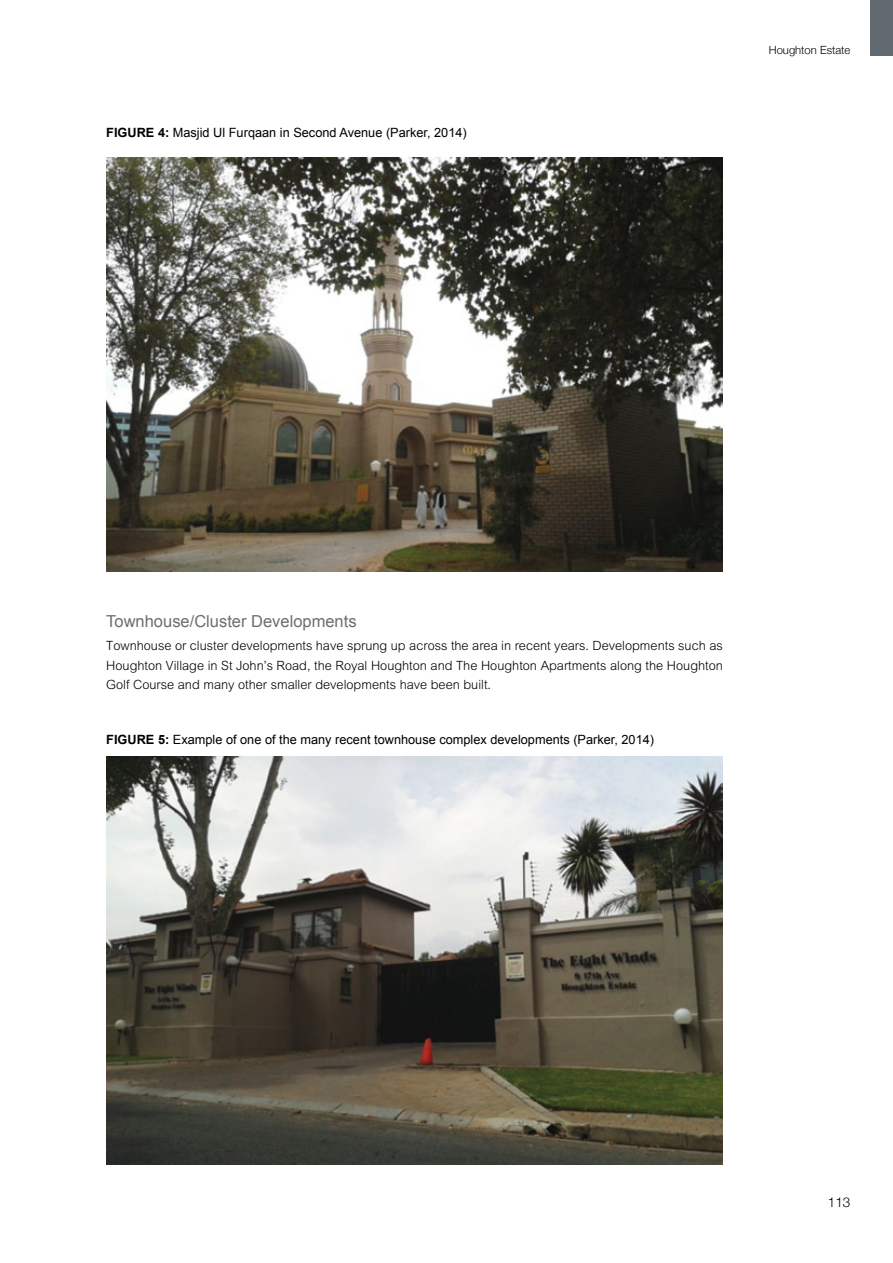
<style>
.page{position:relative;width:893px;height:1263px;background:#fff}
.page>*{position:absolute;margin:0;border:0;box-sizing:border-box;transform-origin:0 0}
.t1{font:16.5px "Arial";color:#6d6e71}
.t2{font:300 13.5px "Helvetica Neue";color:#000}
.t3{font:300 12.75px/19.5px "Arial";color:#000;text-align:justify}
.t4{font:12.75px "Arial";color:#000}
.t5{font:700 12.75px "Arial";color:#000}
.t6{font:300 11.25px "Helvetica Neue";color:#000}
.s1{font-weight:700}
</style>
<div class="page">
<div style="left:870px;top:0;width:23px;height:55px;background:#606a70"></div>
<img style="left:106px;top:157px;width:617px;height:415px">
<img style="left:107px;top:757px;width:615px;height:408px">
<p class="t5" style="left:106px;top:125px;width:17px">FIGUR</p>
<p class="t4" style="left:146px;top:124px;width:322px"><span class="s1">E 4:</span> Masjid Ul Furqaan in Second Avenue (Parker, 2014)</p>
<p class="t6" style="left:769px;top:41px;width:83px">Houghton Estate</p>
<p class="t1" style="left:106px;top:610px;width:252px">Townhouse/Cluster Developments</p>
<p class="t3" style="left:106px;top:636px;width:618px">Townhouse or cluster developments have sprung up across the area in recent years. Developments such as Houghton Village in St John’s Road, the Royal Houghton and The Houghton Apartments along the Houghton Golf Course and many other smaller developments have been built.</p>
<p class="t5" style="left:106px;top:732px;width:17px">FIGUR</p>
<p class="t4" style="left:146px;top:731px;width:510px"><span class="s1">E 5:</span> Example of one of the many recent townhouse complex developments (Parker, 2014)</p>
<p class="t2" style="left:828px;top:1191px;width:24px">113</p>
</div>
